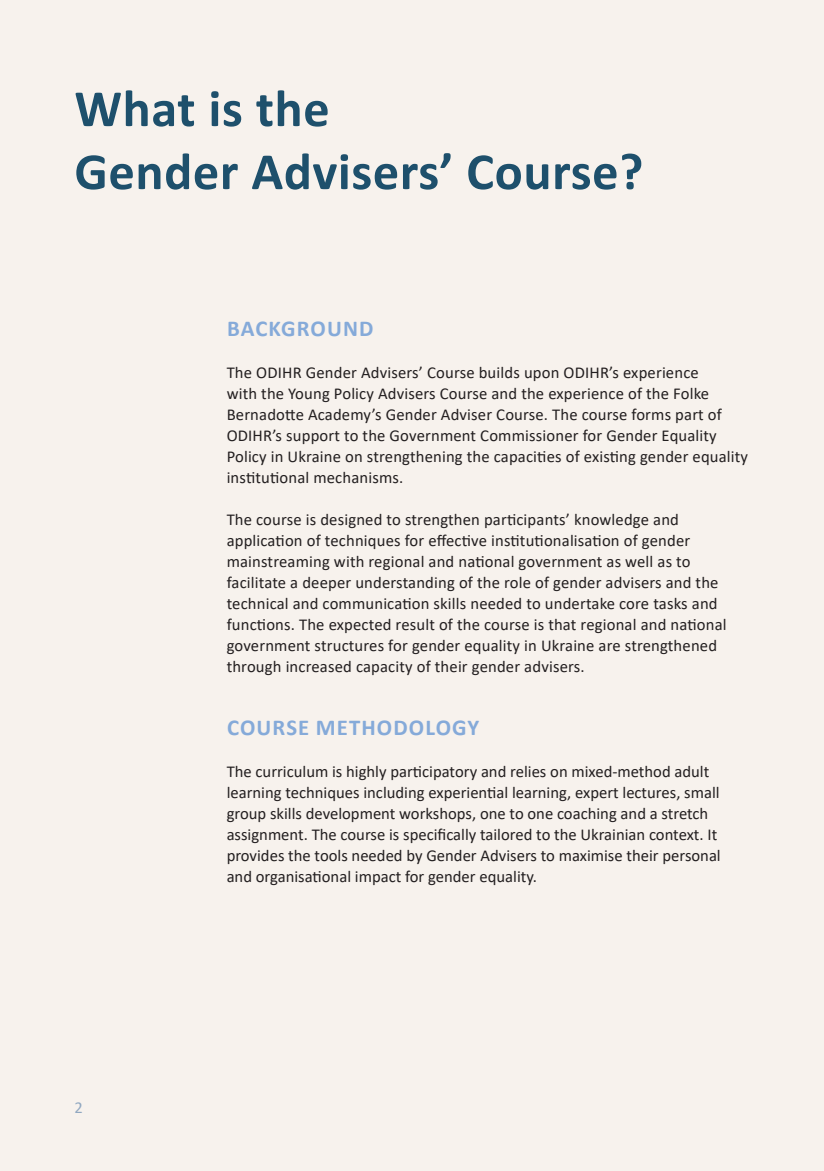
<style>
.page{position:relative;width:824px;height:1171px;background:#fff}
.page>*{position:absolute;margin:0;border:0;box-sizing:border-box;transform-origin:0 0}
.t1{font:700 52.5px/63px "Calibri";letter-spacing:.01em;color:#1e506c}
.t2{font:700 22.75px "Calibri";letter-spacing:.05em;color:#85aad9}
.t3{font:16.62px/21px "Calibri";letter-spacing:.01em;color:#231f20}
.t4{font:16.62px "Calibri";color:#91a8c1}
</style>
<div class="page">
<div style="left:0;top:0;width:823px;height:1171px;background:#f7f2ed"></div>
<hr style="left:823px;top:0;width:1px;height:1171px;background:#f7f2ed">
<h1 class="t1" style="left:74px;top:76px;width:570px">What is the<br>Gender Advisers’ Course?</h1>
<h2 class="t2" style="left:227px;top:312px;width:145px">Background</h2>
<p class="t3" style="left:227px;top:362px;width:523px">The ODIHR Gender Advisers’ Course builds upon ODIHR’s experience<br>with the Young Policy Advisers Course and the experience of the Folke Bernadotte Academy’s Gender Adviser Course. The course forms part of ODIHR’s support to the Government Commissioner for Gender Equality Policy in Ukraine on strengthening the capacities of existing gender equality institutional mechanisms.</p>
<p class="t3" style="left:227px;top:509px;width:501px">The course is designed to strengthen participants’ knowledge and application of techniques for effective institutionalisation of gender mainstreaming with regional and national government as well as to facilitate a deeper understanding of the role of gender advisers and the technical and communication skills needed to undertake core tasks and functions. The expected result of the course is that regional and national government structures for gender equality in Ukraine are strengthened through increased capacity of their gender advisers.</p>
<p class="t4" style="left:74px;top:1096px;width:10px">2</p>
<h2 class="t2" style="left:227px;top:711px;width:138px">Course m ethodo</h2>
<h2 class="t2" style="left:425px;top:711px;width:55px">logy</h2>
<p class="t3" style="left:227px;top:761px;width:495px">The curriculum is highly participatory and relies on mixed-method adult learning techniques including experiential learning, expert lectures, small group skills development workshops, one to one coaching and a stretch assignment. The course is specifically tailored to the Ukrainian context. It provides the tools needed by Gender Advisers to maximise their personal and organisational impact for gender equality.</p>
</div>
